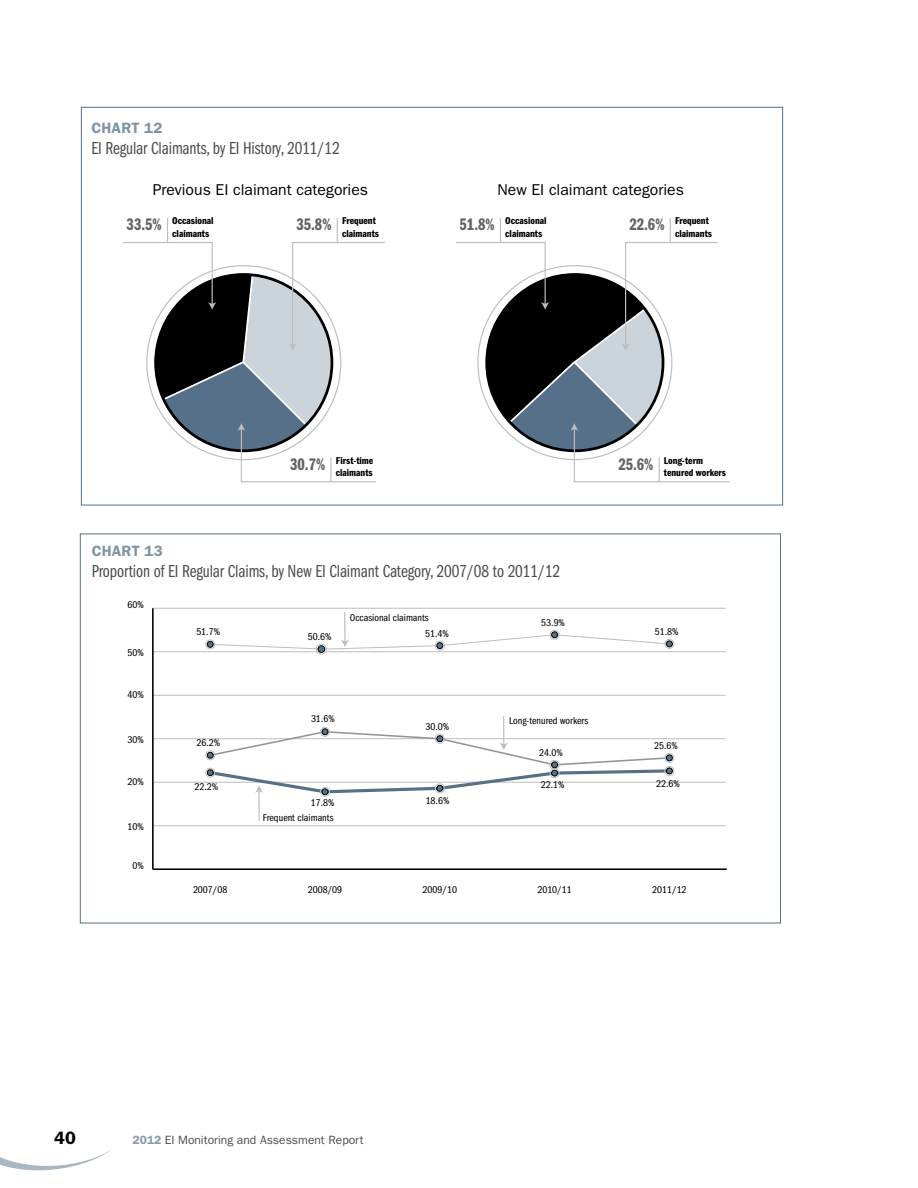
<style>
.page{position:relative;width:918px;height:1188px;background:#fff}
.page>*{position:absolute;margin:0;border:0;box-sizing:border-box;transform-origin:0 0}
.t1{font:18px "ITC Franklin Gothic Std Bk Cp";letter-spacing:-.005em;color:#4d4d4f}
.t2{font:600 18px "ITC Franklin Gothic Std";color:#000}
.t3{font:17.4px "ITC Franklin Gothic Std Dm Cp";color:#636466}
.t4{font:15.75px "ITC Franklin Gothic Std";color:#000}
.t5{font:600 15px "ITC Franklin Gothic Std";letter-spacing:.01em;color:#7f94a6}
.t6{font:12px "ITC Franklin Gothic Std";color:#4d4d4f}
.t7{font:10.2px "ITC Franklin Gothic Std Bk Cp";color:#000;scale:1.14 1}
.t8{font:10.2px/12.3px "ITC Franklin Gothic Std Dm Cp";color:#000;scale:1.14 1}
.s1{font-weight:600;color:#889bac}
</style>
<div class="page">
<svg style="left:0;top:1149px;width:112px;height:22px"></svg>
<svg style="left:123px;top:218px;width:262px;height:265px"></svg>
<hr style="left:330px;top:457px;width:2px;height:25px;background:#bcbec0">
<svg style="left:456px;top:218px;width:274px;height:265px"></svg>
<hr style="left:153px;top:868px;width:574px;height:2px;background:#000">
<hr style="left:153px;top:825px;width:573px;height:1px;background:#bcbec0">
<hr style="left:153px;top:782px;width:573px;height:1px;background:#bcbec0">
<hr style="left:153px;top:738px;width:573px;height:1px;background:#bcbec0">
<hr style="left:153px;top:695px;width:573px;height:1px;background:#bcbec0">
<hr style="left:153px;top:651px;width:573px;height:1px;background:#bcbec0">
<hr style="left:153px;top:608px;width:573px;height:1px;background:#bcbec0">
<div style="left:205px;top:768px;width:10px;height:9px;border:1px solid #bcbec0;border-radius:50%"></div>
<div style="left:320px;top:787px;width:10px;height:10px;border:1px solid #bcbec0;border-radius:50%"></div>
<div style="left:665px;top:766px;width:9px;height:10px;border:1px solid #bcbec0;border-radius:50%"></div>
<div style="left:205px;top:750px;width:10px;height:10px;border:1px solid #bcbec0;border-radius:50%"></div>
<div style="left:665px;top:753px;width:9px;height:10px;border:1px solid #bcbec0;border-radius:50%"></div>
<div style="left:205px;top:640px;width:10px;height:9px;border:1px solid #bcbec0;border-radius:50%"></div>
<div style="left:318px;top:646px;width:7px;height:6px;background:#557088;border-radius:50%"></div>
<div style="left:318px;top:646px;width:7px;height:7px;border:1px solid #000;border-radius:50%"></div>
<div style="left:316px;top:644px;width:11px;height:10px;border:1px solid #bcbec0;border-radius:50%"></div>
<div style="left:550px;top:630px;width:9px;height:10px;border:1px solid #bcbec0;border-radius:50%"></div>
<div style="left:665px;top:639px;width:9px;height:10px;border:1px solid #bcbec0;border-radius:50%"></div>
<hr style="left:152px;top:608px;width:2px;height:261px;background:#000">
<hr style="left:258px;top:790px;width:2px;height:31px;background:#bcbec0">
<hr style="left:344px;top:612px;width:2px;height:30px;background:#bcbec0">
<svg style="left:207px;top:632px;width:465px;height:18px"></svg>
<svg style="left:207px;top:716px;width:466px;height:79px"></svg>
<h3 class="t5" style="left:92px;top:119px;width:72px">CHART 12</h3>
<h1 class="t1" style="left:92px;top:138px;width:250px">EI Regular Claimants, by EI History, 2011/12</h1>
<h3 class="t4" style="left:153px;top:180px;width:217px">Previous EI claimant categories</h3>
<h3 class="t4" style="left:498px;top:180px;width:188px">New EI claimant categories</h3>
<h2 class="t3" style="left:127px;top:215px;width:37px">33.5%</h2>
<p class="t8" style="left:172px;top:215px;width:38px">Occasional claimants</p>
<h2 class="t3" style="left:296px;top:215px;width:37px">35.8%</h2>
<p class="t8" style="left:342px;top:215px;width:34px">Frequent claimants</p>
<h2 class="t3" style="left:460px;top:215px;width:37px">51.8%</h2>
<p class="t8" style="left:505px;top:215px;width:38px">Occasional claimants</p>
<h2 class="t3" style="left:629px;top:215px;width:37px">22.6%</h2>
<p class="t8" style="left:675px;top:215px;width:34px">Frequent claimants</p>
<h2 class="t3" style="left:290px;top:454px;width:37px">30.7%</h2>
<p class="t8" style="left:336px;top:454px;width:34px">First-time claimants</p>
<h3 class="t5" style="left:92px;top:542px;width:72px">CHART 13</h3>
<h1 class="t1" style="left:92px;top:561px;width:470px">Proportion of EI Regular Claims, by New EI Claimant Category, 2007/08 to 2011/12</h1>
<p class="t7" style="left:128px;top:599px;width:16px">60%</p>
<p class="t7" style="left:128px;top:647px;width:16px">50%</p>
<p class="t7" style="left:128px;top:689px;width:16px">40%</p>
<p class="t7" style="left:128px;top:734px;width:16px">30%</p>
<p class="t7" style="left:196px;top:626px;width:22px">51.7%</p>
<p class="t7" style="left:197px;top:737px;width:22px">26.2%</p>
<p class="t7" style="left:350px;top:612px;width:71px">Occasional claimants</p>
<p class="t7" style="left:541px;top:617px;width:22px">53.9%</p>
<p class="t7" style="left:308px;top:631px;width:22px">50.6%</p>
<p class="t7" style="left:425px;top:628px;width:22px">51.4%</p>
<p class="t7" style="left:311px;top:713px;width:22px">31.6%</p>
<p class="t7" style="left:425px;top:721px;width:22px">30.0%</p>
<p class="t7" style="left:509px;top:715px;width:71px">Long-tenured workers</p>
<p class="t7" style="left:539px;top:747px;width:22px">24.0%</p>
<h2 class="t3" style="left:618px;top:454px;width:37px">25.6%</h2>
<p class="t8" style="left:664px;top:454px;width:56px">Long-term tenured workers</p>
<p class="t7" style="left:655px;top:626px;width:22px">51.8%</p>
<p class="t7" style="left:654px;top:740px;width:22px">25.6%</p>
<p class="t7" style="left:128px;top:776px;width:16px">20%</p>
<p class="t7" style="left:128px;top:821px;width:16px">10%</p>
<p class="t7" style="left:133px;top:860px;width:11px">0%</p>
<p class="t7" style="left:195px;top:781px;width:22px">22.2%</p>
<p class="t7" style="left:311px;top:797px;width:22px">17.8%</p>
<p class="t7" style="left:426px;top:795px;width:22px">18.6%</p>
<p class="t7" style="left:263px;top:812px;width:63px">Frequent claimants</p>
<p class="t7" style="left:541px;top:779px;width:22px">22.1%</p>
<p class="t7" style="left:656px;top:778px;width:22px">22.6%</p>
<p class="t7" style="left:193px;top:884px;width:32px">2007/08</p>
<p class="t7" style="left:308px;top:884px;width:32px">2008/09</p>
<p class="t7" style="left:423px;top:884px;width:32px">2009/10</p>
<p class="t7" style="left:537px;top:884px;width:32px">2010/11</p>
<p class="t7" style="left:652px;top:884px;width:32px">2011/12</p>
<h1 class="t2" style="left:54px;top:1127px;width:23px">40</h1>
<p class="t6" style="left:133px;top:1133px;width:232px"><span class="s1">2012</span> EI Monitoring and Assessment Report</p>
</div>
